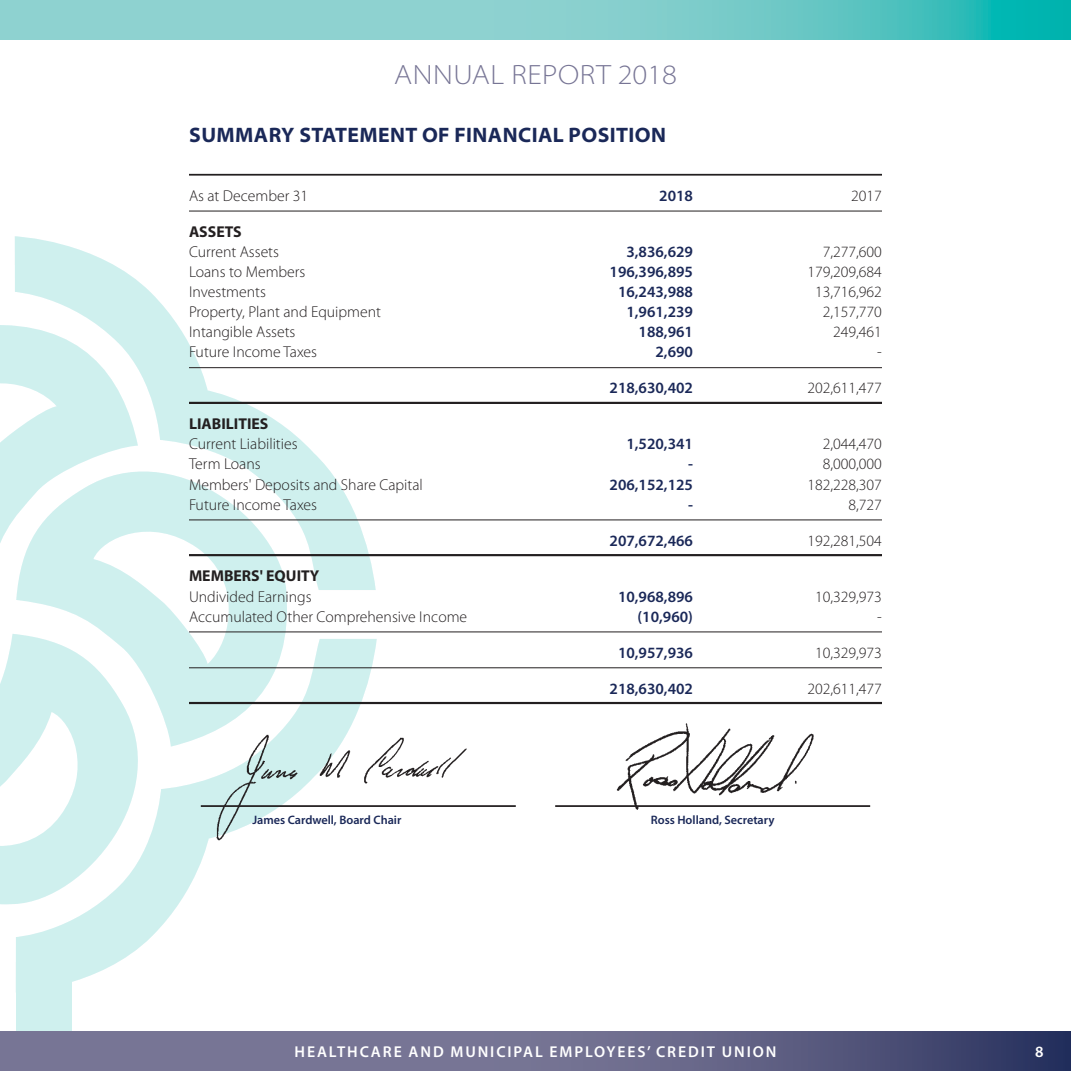
<style>
.page{position:relative;width:1071px;height:1071px;background:#fff}
.page>*{position:absolute;margin:0;border:0;box-sizing:border-box;transform-origin:0 0}
.t1{font:300 semi-expanded 28px "Myriad Pro";letter-spacing:.02em;color:#777595}
.t2{font:700 semi-expanded 21px "Myriad Pro";letter-spacing:.02em;color:#1a2858;scale:.95 1}
.t3{font:300 15.75px "Myriad Pro";color:#231f20}
.t4{font:600 15.75px "Myriad Pro";color:#1a2858}
.t5{font:600 15.75px "Myriad Pro";letter-spacing:.12em;color:#fff}
.t6{font:700 15.75px "Myriad Pro";color:#231f20}
.t7{font:600 12.25px "Myriad Pro";color:#1a2858}
</style>
<div class="page">
<svg style="left:16px;top:590px;width:278px;height:49px;fill:#cff0ee"></svg>
<svg style="left:0;top:325px;width:138px;height:270px"></svg>
<svg style="left:0;top:634px;width:174px;height:271px;fill:#cff0ee"></svg>
<svg style="left:15px;top:236px;width:361px;height:354px"></svg>
<svg style="left:16px;top:639px;width:361px;height:343px"></svg>
<div style="left:16px;top:948px;width:56px;height:123px;background:#cff0ee"></div>
<div style="left:0;top:0;width:1024px;height:39px;background:#8ed2d0"></div>
<div style="left:0;top:1032px;width:1071px;height:39px;background:#777595"></div>
<div style="left:457px;top:1032px;width:614px;height:39px;background:linear-gradient(to right,#85819e,#2e3661)"></div>
<svg style="left:647px;top:0;width:424px;height:39px;background:#4cc1bf"></svg>
<hr style="left:189px;top:174px;width:693px;height:2px;background:#231f20">
<hr style="left:189px;top:211px;width:693px;height:1px;background:#231f20">
<hr style="left:189px;top:367px;width:693px;height:1px;background:#231f20">
<hr style="left:189px;top:402px;width:693px;height:2px;background:#231f20">
<hr style="left:189px;top:519px;width:693px;height:1px;background:#231f20">
<hr style="left:189px;top:554px;width:693px;height:2px;background:#231f20">
<hr style="left:189px;top:631px;width:693px;height:1px;background:#231f20">
<hr style="left:189px;top:667px;width:693px;height:1px;background:#231f20">
<hr style="left:189px;top:702px;width:693px;height:2px;background:#231f20">
<img style="left:616px;top:723px;width:198px;height:87px">
<img style="left:214px;top:713px;width:253px;height:132px">
<hr style="left:201px;top:805px;width:315px;height:2px;background:#231f20">
<hr style="left:555px;top:805px;width:315px;height:2px;background:#231f20">
<h1 class="t1" style="left:394px;top:59px;width:284px">ANNUAL REPORT 2018</h1>
<h2 class="t2" style="left:189px;top:123px;width:504px">SUMMARY STATEMENT OF FINANCIAL POSITION</h2>
<p class="t3" style="left:189px;top:186px;width:121px">As at December 31</p>
<p class="t4" style="left:659px;top:186px;width:35px">2018</p>
<p class="t3" style="left:851px;top:186px;width:32px">2017</p>
<p class="t6" style="left:189px;top:221px;width:54px">ASSETS</p>
<p class="t3" style="left:189px;top:242px;width:92px">Current Assets</p>
<p class="t4" style="left:626px;top:242px;width:68px">3,836,629</p>
<p class="t3" style="left:823px;top:242px;width:61px">7,277,600</p>
<p class="t3" style="left:189px;top:262px;width:118px">Loans to Members</p>
<p class="t4" style="left:610px;top:262px;width:85px">196,396,895</p>
<p class="t3" style="left:807px;top:262px;width:76px">179,209,684</p>
<p class="t3" style="left:189px;top:282px;width:78px">Investments</p>
<p class="t4" style="left:618px;top:282px;width:76px">16,243,988</p>
<p class="t3" style="left:815px;top:282px;width:68px">13,716,962</p>
<p class="t3" style="left:189px;top:302px;width:194px">Property, Plant and Equipment</p>
<p class="t4" style="left:626px;top:302px;width:68px">1,961,239</p>
<p class="t3" style="left:823px;top:302px;width:61px">2,157,770</p>
<p class="t3" style="left:189px;top:323px;width:108px">Intangible Assets</p>
<p class="t4" style="left:639px;top:322px;width:56px">188,961</p>
<p class="t3" style="left:833px;top:323px;width:50px">249,461</p>
<p class="t3" style="left:189px;top:343px;width:130px">Future Income Taxes</p>
<p class="t4" style="left:656px;top:342px;width:39px">2,690</p>
<p class="t3" style="left:877px;top:343px;width:6px">-</p>
<p class="t4" style="left:610px;top:378px;width:85px">218,630,402</p>
<p class="t3" style="left:807px;top:379px;width:76px">202,611,477</p>
<p class="t6" style="left:189px;top:414px;width:81px">LIABILITIES</p>
<p class="t3" style="left:189px;top:435px;width:110px">Current Liabilities</p>
<p class="t4" style="left:626px;top:434px;width:68px">1,520,341</p>
<p class="t3" style="left:823px;top:435px;width:61px">2,044,470</p>
<p class="t3" style="left:189px;top:455px;width:73px">Term Loans</p>
<p class="t4" style="left:688px;top:454px;width:6px">-</p>
<p class="t3" style="left:823px;top:455px;width:61px">8,000,000</p>
<p class="t3" style="left:189px;top:475px;width:235px">Members' Deposits and Share Capital</p>
<p class="t4" style="left:610px;top:474px;width:85px">206,152,125</p>
<p class="t3" style="left:807px;top:475px;width:76px">182,228,307</p>
<p class="t3" style="left:189px;top:495px;width:130px">Future Income Taxes</p>
<p class="t4" style="left:688px;top:494px;width:6px">-</p>
<p class="t3" style="left:849px;top:495px;width:35px">8,727</p>
<p class="t4" style="left:610px;top:530px;width:85px">207,672,466</p>
<p class="t3" style="left:807px;top:531px;width:76px">192,281,504</p>
<p class="t6" style="left:189px;top:566px;width:132px">MEMBERS' EQUITY</p>
<p class="t3" style="left:189px;top:587px;width:124px">Undivided Earnings</p>
<p class="t4" style="left:618px;top:586px;width:76px">10,968,896</p>
<p class="t3" style="left:815px;top:587px;width:68px">10,329,973</p>
<p class="t3" style="left:189px;top:607px;width:280px">Accumulated Other Comprehensive Income</p>
<p class="t4" style="left:638px;top:606px;width:57px">(10,960)</p>
<p class="t3" style="left:877px;top:607px;width:6px">-</p>
<p class="t4" style="left:618px;top:642px;width:76px">10,957,936</p>
<p class="t3" style="left:815px;top:643px;width:68px">10,329,973</p>
<p class="t4" style="left:610px;top:678px;width:85px">218,630,402</p>
<p class="t3" style="left:807px;top:679px;width:76px">202,611,477</p>
<p class="t7" style="left:252px;top:812px;width:151px">James Cardwell, Board Chair</p>
<p class="t7" style="left:651px;top:812px;width:125px">Ross Holland, Secretary</p>
<p class="t5" style="left:295px;top:1042px;width:483px">HEALTHCARE AND MUNICIPAL EMPLOYEES’ CREDIT UNION</p>
<p class="t5" style="left:1035px;top:1042px;width:10px">8</p>
</div>
